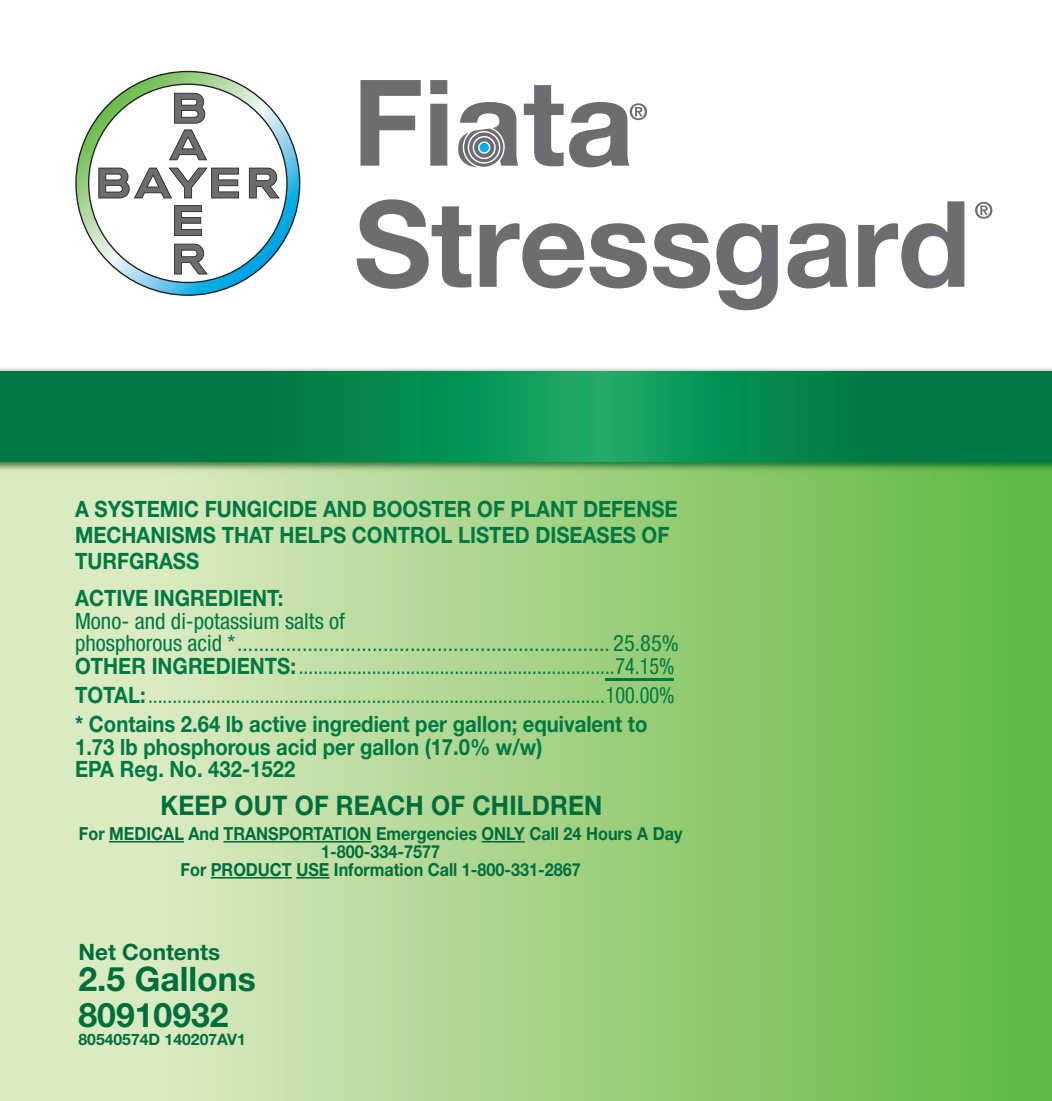
<style>
.page{position:relative;width:1052px;height:1101px;background:#fff}
.page>*{position:absolute;margin:0;border:0;box-sizing:border-box;transform-origin:0 0}
.t1{font:700 33.75px "Helvetica Neue LT Std";color:#006f3c}
.t2{font:700 27px "Helvetica Neue LT Std";letter-spacing:.01em;color:#006f3c;scale:.91 1}
.t3{font:condensed 22.5px/22.5px "Helvetica Neue LT Std";color:#007a42}
.t4{font:700 22.5px/25.9px "Helvetica Neue LT Std";color:#007a42;scale:.9 1}
.t5{font:condensed 22.5px/29.2px "Helvetica Neue LT Std";color:#007a42;scale:.9 1}
.t6{font:700 22.5px "Helvetica Neue LT Std";color:#006f3c}
.t7{font:700 18px/18px "Helvetica Neue LT Std";color:#006f3c;text-align:center;scale:.9 1}
.t8{font:700 15.75px "Helvetica Neue LT Std";color:#006f3c}
.s1{font-weight:700;font-stretch:normal}
</style>
<div class="page">
<div style="left:0;top:475px;width:1052px;height:626px;background:linear-gradient(to right,#ebf0d1,#60b83f)"></div>
<svg style="left:109px;top:841px;width:75px;height:1px"></svg>
<svg style="left:224px;top:841px;width:147px;height:1px"></svg>
<svg style="left:481px;top:841px;width:44px;height:1px"></svg>
<svg style="left:211px;top:877px;width:118px;height:1px"></svg>
<hr style="left:605px;top:678px;width:69px;height:3px;background:#007a42">
<svg style="left:75px;top:71px;width:225px;height:225px"></svg>
<svg style="left:98px;top:93px;width:182px;height:181px"></svg>
<svg style="left:356px;top:199px;width:115px;height:90px"></svg>
<svg style="left:479px;top:223px;width:168px;height:65px"></svg>
<svg style="left:653px;top:223px;width:57px;height:65px"></svg>
<svg style="left:716px;top:223px;width:62px;height:87px"></svg>
<svg style="left:787px;top:223px;width:61px;height:65px"></svg>
<svg style="left:858px;top:201px;width:106px;height:87px"></svg>
<svg style="left:430px;top:80px;width:17px;height:86px"></svg>
<svg style="left:360px;top:80px;width:61px;height:86px"></svg>
<svg style="left:524px;top:85px;width:39px;height:81px"></svg>
<svg style="left:458px;top:102px;width:60px;height:65px"></svg>
<div style="left:479px;top:143px;width:10px;height:9px;background:#00aeef;border-radius:50%"></div>
<svg style="left:569px;top:102px;width:78px;height:65px"></svg>
<svg style="left:975px;top:202px;width:17px;height:17px"></svg>
<img style="left:0;top:462px;width:1052px;height:13px">
<svg style="left:0;top:371px;width:1052px;height:91px;background:#05864c"></svg>
<p class="t4" style="left:75px;top:498px;width:671px">A SYSTEMIC FUNGICIDE AND BOOSTER OF PLANT DEFENSE<br>MECHANISMS THAT HELPS CONTROL LISTED DISEASES OF<br>TURFGRASS</p>
<p class="t4" style="left:75px;top:587px;width:233px">ACTIVE INGREDIENT:</p>
<p class="t3" style="left:75px;top:611px;width:605px">Mono- and di-potassium salts of<br>phosphorous acid *..................................................................... 25.85%<br><span class="s1">OTHER INGREDIENTS:</span>.................................................................74.15%</p>
<p class="t5" style="left:75px;top:682px;width:667px"><span class="s1">TOTAL:</span>..............................................................................................100.00% <span class="s1">* Contains 2.64 lb active ingredient per gallon; equivalent to</span></p>
<p class="t4" style="left:75px;top:737px;width:521px;line-height:22.5px">1.73 lb phosphorous acid per gallon (17.0% w/w)<br>EPA Reg. No. 432-1522</p>
<p class="t2" style="left:160px;top:796px;width:487px">KEEP OUT OF REACH OF CHILDREN</p>
<p class="t7" style="left:79px;top:826px;width:672px">For MEDICAL And TRANSPORTATION Emergencies ONLY Call 24 Hours A Day<br>1-800-334-7577<br>For PRODUCT USE Information Call 1-800-331-2867</p>
<p class="t6" style="left:78px;top:943px;width:143px">Net Contents</p>
<h1 class="t1" style="left:78px;top:967px;width:179px">2.5 Gallons</h1>
<h1 class="t1" style="left:78px;top:1003px;width:152px">80910932</h1>
<p class="t8" style="left:78px;top:1034px;width:169px">80540574D 140207AV1</p>
</div>
